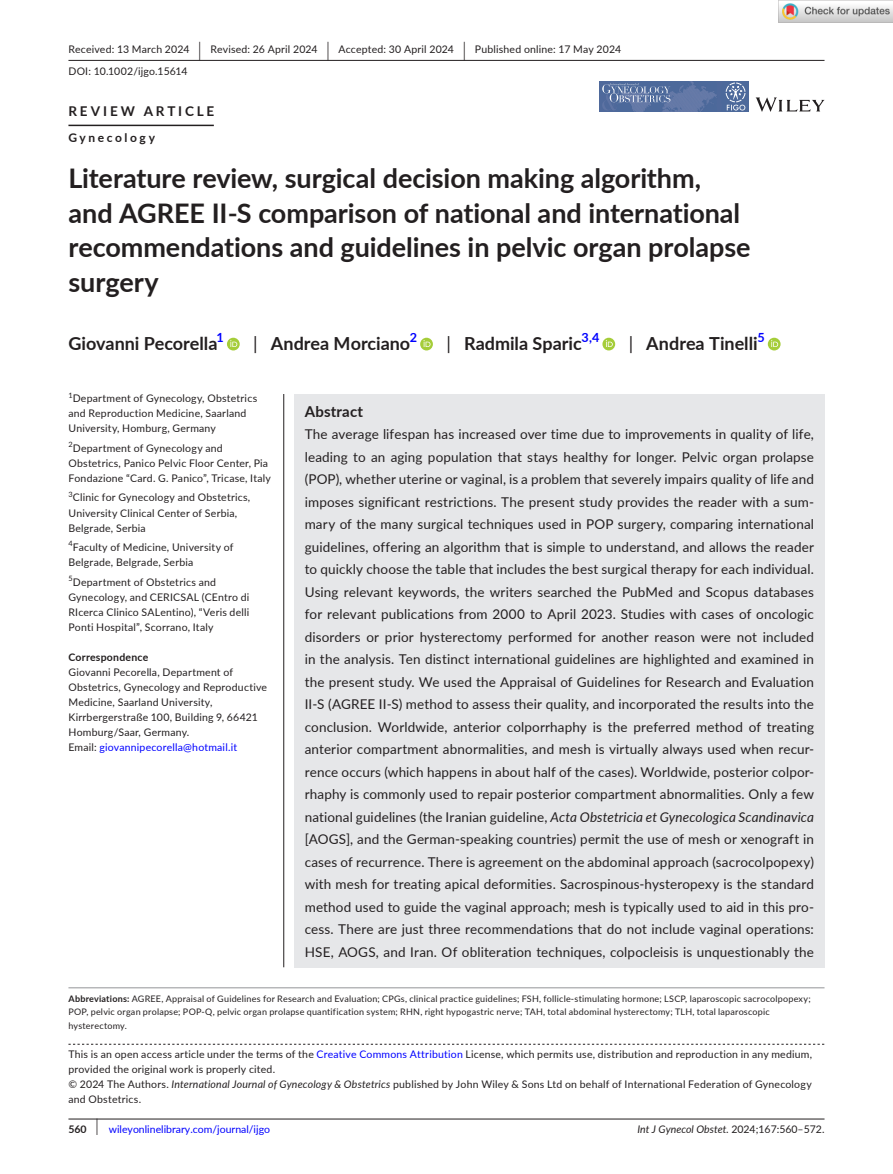
<style>
.page{position:relative;width:893px;height:1174px;background:#fff}
.page>*{position:absolute;margin:0;border:0;box-sizing:border-box;transform-origin:0 0}
.t1{font:700 27px/34.5px "Lato";color:#231f20}
.t2{font:700 18px "Lato";color:#231f20}
.t3{font:700 15px "Lato";letter-spacing:.015em;color:#231f20}
.t4{font:13.5px/22.5px "Lato";letter-spacing:.01em;color:#231f20;text-align:justify}
.t5{font:700 13.5px "Lato";letter-spacing:.21em;color:#231f20}
.t6{font:700 12.6px "Lato";color:#00f}
.t7{font:700 12px "Lato";letter-spacing:.215em;color:#231f20}
.t8{font:10.5px/15px "Lato";letter-spacing:.02em;color:#231f20}
.t9{font:10.5px "Lato";color:#00f}
.t10{font:italic 10.5px "Lato";color:#231f20}
.t11{font:700 10.5px "Lato";letter-spacing:.02em;color:#231f20}
.t12{font:9px/13.5px "Lato";letter-spacing:.025em;color:#231f20}
.t13{font:7.35px "Lato";color:#231f20}
.s1{font-size:19.65px}
.s2{font-weight:400}
.s3{color:#00f}
.s4{font-style:italic}
.s5{font-weight:700}
.s6{font-weight:700;color:#231f20}
.s7{font-size:17.4px;color:#231f20}
.s8{font-style:normal}
</style>
<div class="page">
<hr style="left:68px;top:1118px;width:756px;height:1px;background:#231f20">
<svg style="left:756px;top:97px;width:68px;height:15px"></svg>
<img style="left:599px;top:82px;width:149px;height:30px">
<svg style="left:602px;top:83px;width:68px;height:27px;background:#677ea9"></svg>
<svg style="left:726px;top:83px;width:19px;height:27px"></svg>
<hr style="left:68px;top:60px;width:756px;height:1px;background:#231f20">
<hr style="left:68px;top:125px;width:146px;height:1px;background:#231f20">
<div style="left:227px;top:338px;width:13px;height:12px;background:#a5cd39;border-radius:50%"></div>
<svg style="left:230px;top:340px;width:7px;height:7px"></svg>
<svg style="left:420px;top:338px;width:13px;height:12px"></svg>
<svg style="left:424px;top:340px;width:6px;height:7px"></svg>
<div style="left:602px;top:338px;width:13px;height:12px;background:#a5cd39;border-radius:50%"></div>
<svg style="left:606px;top:340px;width:7px;height:7px"></svg>
<div style="left:768px;top:338px;width:13px;height:12px;background:#a5cd39;border-radius:50%"></div>
<svg style="left:771px;top:340px;width:7px;height:7px"></svg>
<svg style="left:68px;top:1043px;width:756px;height:1px"></svg>
<hr style="left:68px;top:987px;width:756px;height:1px;background:#939598">
<div style="left:294px;top:394px;width:530px;height:573px;background:#e6e7e9"></div>
<hr style="left:283px;top:394px;width:1px;height:573px;background:#231f20">
<img style="left:779px;top:0;width:114px;height:23px">
<p class="t8" style="left:68px;top:38px;width:554px;line-height:21.8px">Received: 13 March 2024 <span class="s1">|</span> Revised: 26 April 2024 <span class="s1">|</span> Accepted: 30 April 2024 <span class="s1">|</span> Published online: 17 May 2024<br>DOI: 10.1002/ijgo.15614</p>
<p class="t5" style="left:68px;top:101px;width:147px">REVIEW ARTICLE</p>
<p class="t7" style="left:68px;top:129px;width:88px">Gynecology</p>
<h1 class="t1" style="left:68px;top:160px;width:684px">Literature review, surgical decision making algorithm, and AGREE II-S comparison of national and international recommendations and guidelines in pelvic organ prolapse surgery</h1>
<h2 class="t2" style="left:68px;top:331px;width:151px">Giovanni Pecorella</h2>
<p class="t6" style="left:217px;top:328px;width:9px">1</p>
<h2 class="t2" style="left:253px;top:331px;width:159px"><span class="s2">|</span> Andrea Morciano</h2>
<p class="t6" style="left:410px;top:328px;width:9px">2</p>
<h2 class="t2" style="left:446px;top:331px;width:137px"><span class="s2">|</span> Radmila Sparic</h2>
<p class="t6" style="left:581px;top:328px;width:19px">3,4</p>
<h2 class="t2" style="left:629px;top:331px;width:131px"><span class="s2">|</span> Andrea Tinelli</h2>
<p class="t6" style="left:757px;top:328px;width:9px">5</p>
<p class="t13" style="left:68px;top:390px;width:6px">1</p>
<p class="t8" style="left:68px;top:391px;width:190px;text-indent:4px">Department of Gynecology, Obstetrics and Reproduction Medicine, Saarland<br>University, Homburg, Germany</p>
<p class="t8" style="left:68px;top:440px;width:204px"><sup>2</sup>Department of Gynecology and<br>Obstetrics, Panico Pelvic Floor Center, Pia<br>Fondazione “Card. G. Panico”, Tricase, Italy</p>
<p class="t8" style="left:68px;top:490px;width:183px"><sup>3</sup>Clinic for Gynecology and Obstetrics,<br>University Clinical Center of Serbia,<br>Belgrade, Serbia</p>
<p class="t8" style="left:68px;top:539px;width:166px"><sup>4</sup>Faculty of Medicine, University of<br>Belgrade, Belgrade, Serbia</p>
<p class="t8" style="left:68px;top:574px;width:182px"><sup>5</sup>Department of Obstetrics and Gynecology, and CERICSAL (CEntro di RIcerca Clinico SALentino), “Veris delli Ponti Hospital”, Scorrano, Italy</p>
<p class="t11" style="left:68px;top:649px;width:81px">Correspondence</p>
<p class="t8" style="left:68px;top:664px;width:200px">Giovanni Pecorella, Department of Obstetrics, Gynecology and Reproductive Medicine, Saarland University, Kirrbergerstraße 100, Building 9, 66421<br>Homburg/Saar, Germany.<br>Email: <span class="s3">giovannipecorella@hotmail.it</span></p>
<p class="t3" style="left:305px;top:400px;width:60px">Abstract</p>
<p class="t4" style="left:305px;top:422px;width:511px">The average lifespan has increased over time due to improvements in quality of life, leading to an aging population that stays healthy for longer. Pelvic organ prolapse (POP), whether uterine or vaginal, is a problem that severely impairs quality of life and imposes significant restrictions. The present study provides the reader with a sum&shy;mary of the many surgical techniques used in POP surgery, comparing international guidelines, offering an algorithm that is simple to understand, and allows the reader to quickly choose the table that includes the best surgical therapy for each individual.<br>Using relevant keywords, the writers searched the PubMed and Scopus databases for relevant publications from 2000 to April 2023. Studies with cases of oncologic disorders or prior hysterectomy performed for another reason were not included in the analysis. Ten distinct international guidelines are highlighted and examined in the present study. We used the Appraisal of Guidelines for Research and Evaluation II-S (AGREE II-S) method to assess their quality, and incorporated the results into the conclusion. Worldwide, anterior colporrhaphy is the preferred method of treating anterior compartment abnormalities, and mesh is virtually always used when recur&shy;rence occurs (which happens in about half of the cases). Worldwide, posterior colpor&shy;rhaphy is commonly used to repair posterior compartment abnormalities. Only a few national guidelines (the Iranian guideline, <span class="s4">Acta Obstetricia et Gynecologica Scandinavica </span>[AOGS], and the German-speaking countries) permit the use of mesh or xenograft in cases of recurrence. There is agreement on the abdominal approach (sacrocolpopexy) with mesh for treating apical deformities. Sacrospinous-hysteropexy is the standard method used to guide the vaginal approach; mesh is typically used to aid in this pro&shy;cess. There are just three recommendations that do not include vaginal operations:<br>HSE, AOGS, and Iran. Of obliteration techniques, colpocleisis is unquestionably the</p>
<p class="t12" style="left:68px;top:991px;width:744px"><span class="s5">Abbreviations:</span> AGREE, Appraisal of Guidelines for Research and Evaluation; CPGs, clinical practice guidelines; FSH, follicle-stimulating hormone; LSCP, laparoscopic sacrocolpopexy;<br>POP, pelvic organ prolapse; POP-Q, pelvic organ prolapse quantification system; RHN, right hypogastric nerve; TAH, total abdominal hysterectomy; TLH, total laparoscopic hysterectomy.</p>
<p class="t8" style="left:68px;top:1046px;width:745px">This is an open access article under the terms of the <span class="s3">Creative Commons Attribution</span> License, which permits use, distribution and reproduction in any medium, provided the original work is properly cited.<br>© 2024 The Authors. <span class="s4">International Journal of Gynecology &amp; Obstetrics</span> published by John Wiley &amp; Sons Ltd on behalf of International Federation of Gynecology and Obstetrics.</p>
<p class="t9" style="left:68px;top:1121px;width:203px"><span class="s6">560</span> <span class="s7">|</span> wileyonlinelibrary.com/journal/ijgo</p>
<p class="t10" style="left:637px;top:1121px;width:189px">Int J Gynecol Obstet. <span class="s8">2024;167:560–572.</span></p>
</div>
